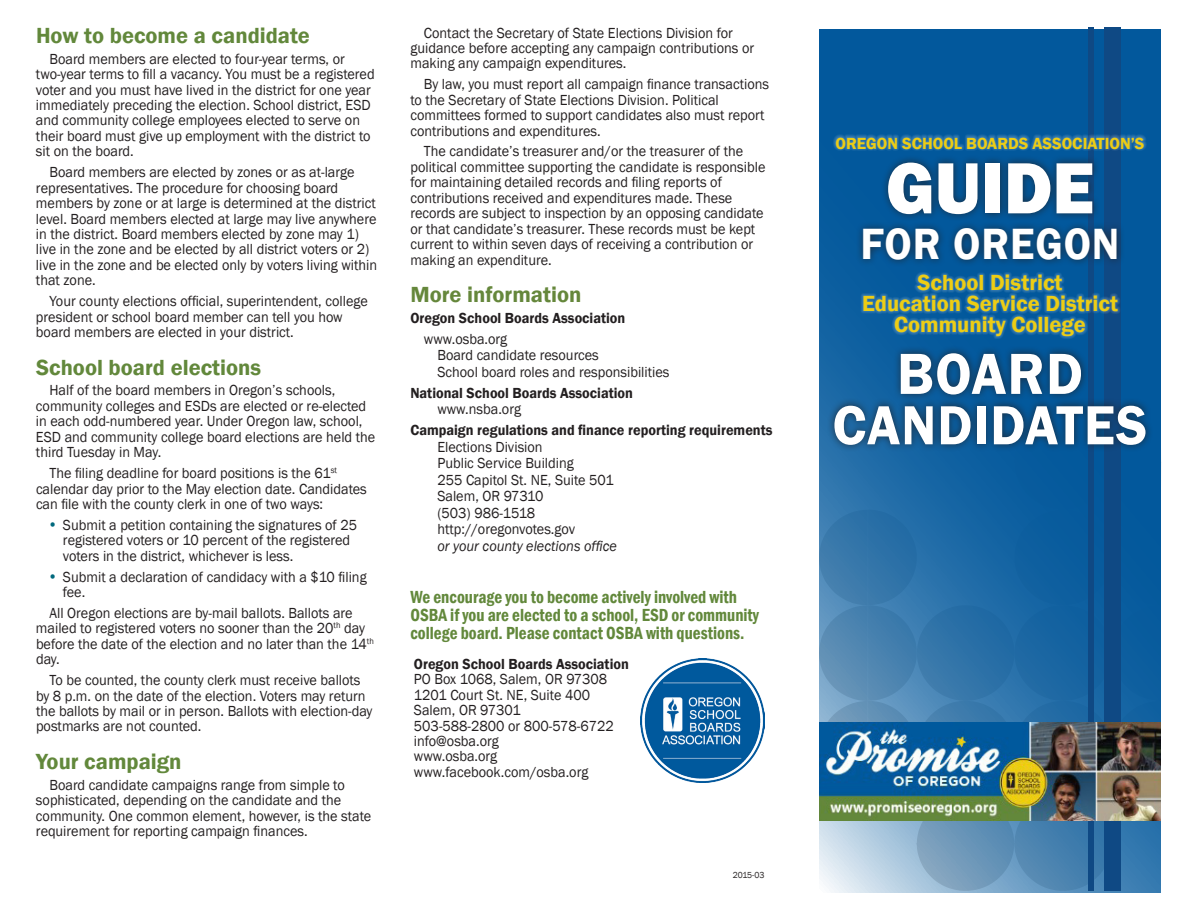
<style>
.page{position:relative;width:1188px;height:918px;background:#fff}
.page>*{position:absolute;margin:0;border:0;box-sizing:border-box;transform-origin:0 0}
.t1{font:800 75px "Franklin Gothic";color:#fff;scale:.95 1}
.t2{font:600 60px "Franklin Gothic";letter-spacing:.02em;color:#fff;scale:.95 1}
.t3{font:600 57px "Franklin Gothic";letter-spacing:.02em;color:#fff;scale:.95 1}
.t4{font:600 45px "Franklin Gothic";letter-spacing:.02em;color:#fff;scale:.95 1}
.t5{font:600 22.5px/21px "Franklin Gothic";color:#edcd14;text-align:center}
.t6{font:600 22.5px "Franklin Gothic";color:#62883b}
.t7{font:600 22.5px "Franklin Gothic";color:#65873b}
.t8{font:600 condensed 18px/18px "Franklin Gothic";color:#62883b;scale:.95 1}
.t9{font:600 16.5px "Franklin Gothic";color:#edcd14}
.t10{font:15px/15.5px "Franklin Gothic";color:#231f20;scale:.95 1}
.t11{font:600 15px "Franklin Gothic";color:#231f20;scale:.95 1}
.t12{font:italic 15px "Franklin Gothic";color:#231f20;scale:.95 1}
.t13{font:9px "Franklin Gothic";letter-spacing:-.005em;color:#231f20;scale:.95 1}
</style>
<div class="page">
<svg style="left:819px;top:29px;width:342px;height:864px;background:#246da7"></svg>
<div style="left:1104px;top:27px;width:16px;height:864px;background:#0f4984"></div>
<img style="left:640px;top:658px;width:125px;height:125px">
<div style="left:1089px;top:27px;width:5px;height:864px;background:#0f4984"></div>
<div style="left:861px;top:272px;width:260px;height:67px;background:#fff;opacity:.43"></div>
<div style="left:880px;top:155px;width:220px;height:67px;background:#231f20;opacity:.75"></div>
<div style="left:855px;top:220px;width:270px;height:47px;background:#231f20;opacity:.75"></div>
<div style="left:826px;top:345px;width:327px;height:108px;background:#231f20;opacity:.75"></div>
<img style="left:820px;top:722px;width:341px;height:99px">
<div style="left:833px;top:135px;width:314px;height:16px;background:#fff;opacity:.43"></div>
<h3 class="t6" style="left:36px;top:21px;width:275px">How to become a candidate</h3>
<p class="t10" style="left:36px;top:51px;width:358px;text-indent:13px">Board members are elected to four-year terms, or two-year terms to fill a vacancy. You must be a registered voter and you must have lived in the district for one year immediately preceding the election. School district, ESD and community college employees elected to serve on their board must give up employment with the district to sit on the board.</p>
<p class="t10" style="left:36px;top:165px;width:361px;text-indent:13px">Board members are elected by zones or as at-large representatives. The procedure for choosing board members by zone or at large is determined at the district level. Board members elected at large may live anywhere in the district. Board members elected by zone may 1) live in the zone and be elected by all district voters or 2) live in the zone and be elected only by voters living within that zone.</p>
<p class="t10" style="left:36px;top:294px;width:351px;text-indent:13px">Your county elections official, superintendent, college president or school board member can tell you how board members are elected in your district.</p>
<h3 class="t6" style="left:36px;top:353px;width:227px">School board elections</h3>
<p class="t10" style="left:36px;top:383px;width:359px;text-indent:13px">Half of the board members in Oregon’s schools, community colleges and ESDs are elected or re-elected in each odd-numbered year. Under Oregon law, school, ESD and community college board elections are held the third Tuesday in May.</p>
<p class="t10" style="left:36px;top:466px;width:350px;text-indent:13px">The filing deadline for board positions is the 61<sup>st </sup>calendar day prior to the May election date. Candidates can file with the county clerk in one of two ways:</p>
<p class="t10" style="left:63px;top:517px;width:311px">Submit a petition containing the signatures of 25 registered voters or 10 percent of the registered voters in the district, whichever is less.</p>
<p class="t10" style="left:63px;top:569px;width:321px">Submit a declaration of candidacy with a $10 filing fee.</p>
<p class="t10" style="left:36px;top:605px;width:357px;text-indent:13px">All Oregon elections are by-mail ballots. Ballots are mailed to registered voters no sooner than the 20<sup>th</sup> day before the date of the election and no later than the 14<sup>th </sup>day.</p>
<p class="t10" style="left:36px;top:673px;width:356px;text-indent:13px">To be counted, the county clerk must receive ballots by 8 p.m. on the date of the election. Voters may return the ballots by mail or in person. Ballots with election-day postmarks are not counted.</p>
<h3 class="t6" style="left:36px;top:748px;width:147px">Your campaign</h3>
<p class="t10" style="left:36px;top:777px;width:355px;text-indent:13px">Board candidate campaigns range from simple to sophisticated, depending on the candidate and the community. One common element, however, is the state requirement for reporting campaign finances.</p>
<p class="t10" style="left:410px;top:25px;width:363px;text-indent:13px">Contact the Secretary of State Elections Division for guidance before accepting any campaign contributions or making any campaign expenditures.</p>
<p class="t10" style="left:410px;top:77px;width:379px;text-indent:13px">By law, you must report all campaign finance transactions to the Secretary of State Elections Division. Political committees formed to support candidates also must report contributions and expenditures.</p>
<p class="t10" style="left:410px;top:144px;width:375px;text-indent:13px">The candidate’s treasurer and/or the treasurer of the political committee supporting the candidate is responsible for maintaining detailed records and filing reports of contributions received and expenditures made. These records are subject to inspection by an opposing candidate or that candidate’s treasurer. These records must be kept current to within seven days of receiving a contribution or making an expenditure.</p>
<h3 class="t7" style="left:410px;top:281px;width:173px">More information</h3>
<p class="t11" style="left:410px;top:309px;width:228px">Oregon School Boards Association</p>
<p class="t10" style="left:437px;top:331px;width:246px;line-height:16.5px;text-indent:-14px">www.osba.org<br>Board candidate resources<br>School board roles and responsibilities</p>
<p class="t11" style="left:410px;top:383px;width:236px">National School Boards Association</p>
<p class="t10" style="left:437px;top:402px;width:90px">www.nsba.org</p>
<p class="t11" style="left:410px;top:421px;width:383px">Campaign regulations and finance reporting requirements</p>
<p class="t10" style="left:437px;top:439px;width:112px">Elections Division</p>
<p class="t10" style="left:437px;top:456px;width:145px">Public Service Building</p>
<p class="t10" style="left:437px;top:472px;width:187px">255 Capitol St. NE, Suite 501</p>
<p class="t10" style="left:437px;top:489px;width:113px">Salem, OR 97310</p>
<p class="t10" style="left:437px;top:505px;width:105px">(503) 986-1518</p>
<p class="t10" style="left:437px;top:522px;width:146px">http://oregonvotes.gov</p>
<p class="t12" style="left:437px;top:536px;width:190px">or your county elections office</p>
<p class="t8" style="left:410px;top:587px;width:368px">We encourage you to become actively involved with<br>OSBA if you are elected to a school, ESD or community college board. Please contact OSBA with questions.</p>
<p class="t11" style="left:414px;top:655px;width:228px">Oregon School Boards Association</p>
<p class="t10" style="left:414px;top:672px;width:212px">PO Box 1068, Salem, OR 97308<br>1201 Court St. NE, Suite 400<br>Salem, OR 97301<br>503-588-2800 or 800-578-6722 info@osba.org<br>www.osba.org www.facebook.com/osba.org</p>
<p class="t13" style="left:733px;top:869px;width:35px">2015-03</p>
<p class="t9" style="left:835px;top:133px;width:311px">OREGON SCHOOL BOARDS ASSOCIATION’S</p>
<p class="t1" style="left:886px;top:140px;width:220px">GUIDE</p>
<p class="t4" style="left:860px;top:216px;width:274px">FOR OREGON</p>
<p class="t5" style="left:862px;top:272px;width:257px">School District<br>Education Service District<br>Community College</p>
<p class="t2" style="left:897px;top:337px;width:197px">BOARD</p>
<p class="t3" style="left:833px;top:390px;width:333px">CANDIDATES</p>
</div>
